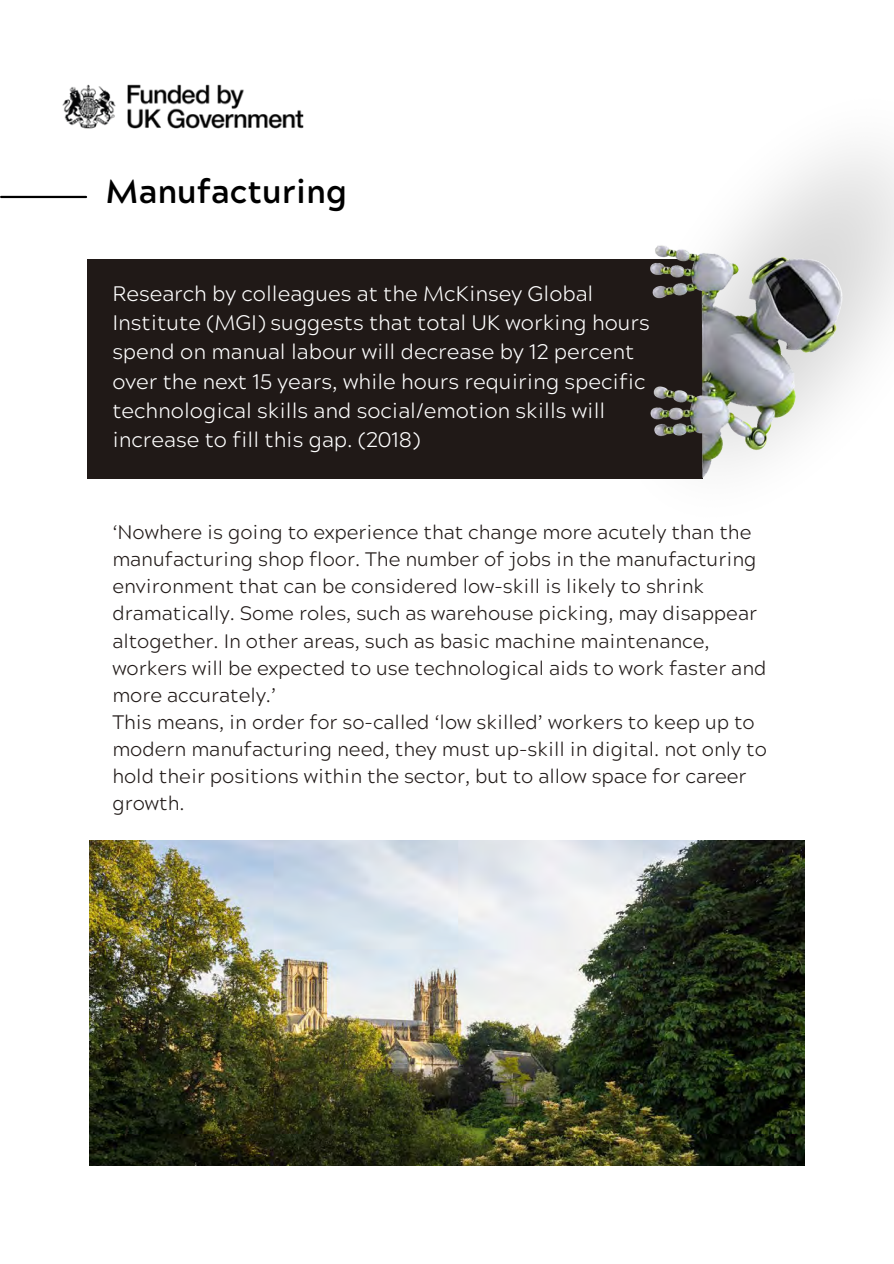
<style>
.page{position:relative;width:894px;height:1264px;background:#fff}
.page>*{position:absolute;margin:0;border:0;box-sizing:border-box;transform-origin:0 0}
.t1{font:700 33px "Acherus Grotesque";color:#000}
.t2{font:300 21px/29.2px "Acherus Grotesque";color:#fff}
.t3{font:300 19.5px/27px "Acherus Grotesque";color:#201917}
</style>
<div class="page">
<img style="left:532px;top:151px;width:361px;height:328px">
<div style="left:87px;top:259px;width:615px;height:219px;background:#201917"></div>
<img style="left:89px;top:840px;width:715px;height:325px">
<hr style="left:1px;top:196px;width:85px;height:2px;background:#000">
<img style="left:62px;top:84px;width:242px;height:45px">
<img style="left:639px;top:233px;width:213px;height:246px">
<h1 class="t1" style="left:106px;top:178px;width:243px">Manufacturing</h1>
<p class="t2" style="left:112px;top:282px;width:539px">Research by colleagues at the McKinsey Global Institute (MGI) suggests that total UK working hours spend on manual labour will decrease by 12 percent over the next 15 years, while hours requiring specific technological skills and social/emotion skills will increase to fill this gap. (2018)</p>
<p class="t3" style="left:112px;top:522px;width:655px">‘Nowhere is going to experience that change more acutely than the manufacturing shop floor. The number of jobs in the manufacturing environment that can be considered low-skill is likely to shrink dramatically. Some roles, such as warehouse picking, may disappear altogether. In other areas, such as basic machine maintenance, workers will be expected to use technological aids to work faster and more accurately.’<br>This means, in order for so-called ‘low skilled’ workers to keep up to modern manufacturing need, they must up-skill in digital. not only to hold their positions within the sector, but to allow space for career growth.</p>
</div>
